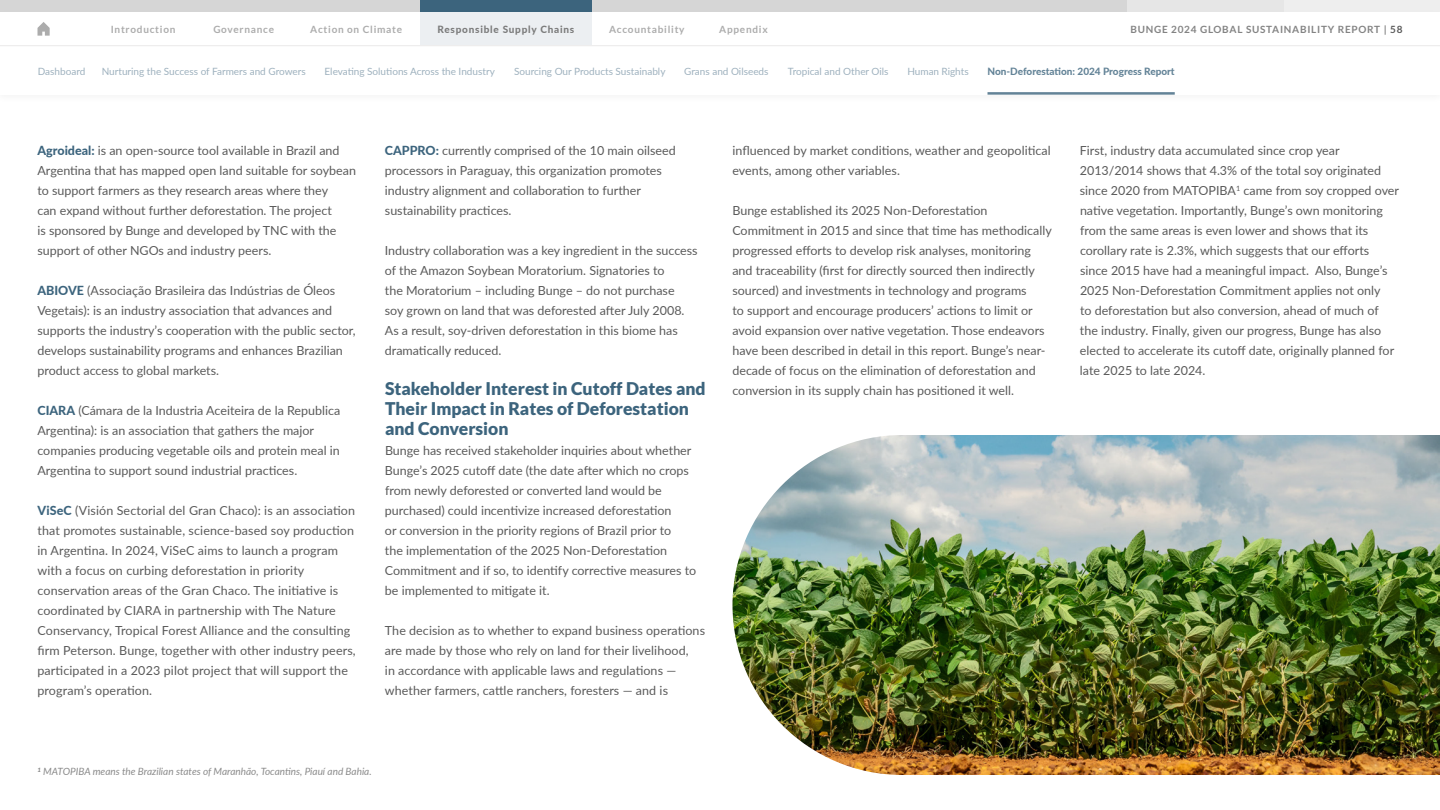
<style>
.page{position:relative;width:1440px;height:810px;background:#fff}
.page>*{position:absolute;margin:0;border:0;box-sizing:border-box;transform-origin:0 0}
.t1{font:900 17.5px/20px "Lato";color:#3c647d}
.t2{font:12.5px/20px "Lato";color:#5a5a5a}
.t3{font:10px "Lato";color:#9eb1be}
.t4{font:italic 10px "Lato";color:#8b8b8b}
.t5{font:700 10px "Lato";letter-spacing:.075em;color:#acacac}
.t6{font:700 10px "Lato";letter-spacing:.075em;color:#838383}
.t7{font:800 10px "Lato";color:#638397}
.t8{font:800 10px "Lato";letter-spacing:.075em;color:#7b7b7b}
.s1{color:#5a5a5a}
.s2{font-weight:800;color:#3c647d}
</style>
<div class="page">
<img style="left:732px;top:435px;width:708px;height:340px">
<div style="left:0;top:0;width:1180px;height:12px;background:#d6d6d6"></div>
<div style="left:1284px;top:0;width:156px;height:12px;background:#eee"></div>
<div style="left:1128px;top:0;width:156px;height:12px;background:#e6e6e6"></div>
<div style="left:420px;top:0;width:172px;height:12px;background:#3c647d"></div>
<div style="left:0;top:8px;width:1440px;height:96px;background:#000;opacity:.05"></div>
<div style="left:0;top:12px;width:1440px;height:83px;background:#fff"></div>
<hr style="left:0;top:45px;width:1440px;height:1px;background:#eeeded">
<svg style="left:38px;top:22px;width:12px;height:14px"></svg>
<div style="left:420px;top:12px;width:172px;height:33px;background:#eceff2"></div>
<hr style="left:988px;top:92px;width:187px;height:3px;background:#638397">
<p class="t5" style="left:111px;top:23px;width:66px">Introduction</p>
<p class="t5" style="left:213px;top:23px;width:62px">Governance</p>
<p class="t5" style="left:310px;top:23px;width:94px">Action on Climate</p>
<p class="t8" style="left:438px;top:22px;width:138px">Responsible Supply Chains</p>
<p class="t5" style="left:609px;top:23px;width:77px">Accountability</p>
<p class="t5" style="left:719px;top:23px;width:50px">Appendix</p>
<p class="t6" style="left:1130px;top:23px;width:273px">BUNGE 2024 GLOBAL SUSTAINABILITY REPORT | <span class="s1">58</span></p>
<p class="t3" style="left:38px;top:64px;width:49px">Dashboard</p>
<p class="t3" style="left:102px;top:64px;width:206px">Nurturing the Success of Farmers and Growers</p>
<p class="t3" style="left:325px;top:64px;width:172px">Elevating Solutions Across the Industry</p>
<p class="t3" style="left:514px;top:64px;width:153px">Sourcing Our Products Sustainably</p>
<p class="t3" style="left:684px;top:64px;width:86px">Grans and Oilseeds</p>
<p class="t3" style="left:788px;top:64px;width:102px">Tropical and Other Oils</p>
<p class="t3" style="left:907px;top:64px;width:63px">Human Rights</p>
<p class="t7" style="left:988px;top:64px;width:189px">Non-Deforestation: 2024 Progress Report</p>
<p class="t2" style="left:37px;top:140px;width:320px"><span class="s2">Agroideal:</span> is an open-source tool available in Brazil and Argentina that has mapped open land suitable for soybean to support farmers as they research areas where they<br>can expand without further deforestation. The project<br>is sponsored by Bunge and developed by TNC with the support of other NGOs and industry peers.</p>
<p class="t2" style="left:37px;top:280px;width:320px"><span class="s2">ABIOVE</span> (Associação Brasileira das Indústrias de Óleos Vegetais): is an industry association that advances and supports the industry’s cooperation with the public sector, develops sustainability programs and enhances Brazilian product access to global markets.</p>
<p class="t2" style="left:37px;top:400px;width:304px"><span class="s2">CIARA</span> (Cámara de la Industria Aceiteira de la Republica Argentina): is an association that gathers the major companies producing vegetable oils and protein meal in Argentina to support sound industrial practices.</p>
<p class="t2" style="left:37px;top:500px;width:320px"><span class="s2">ViSeC</span> (Visión Sectorial del Gran Chaco): is an association that promotes sustainable, science-based soy production in Argentina. In 2024, ViSeC aims to launch a program with a focus on curbing deforestation in priority conservation areas of the Gran Chaco. The initiative is coordinated by CIARA in partnership with The Nature Conservancy, Tropical Forest Alliance and the consulting firm Peterson. Bunge, together with other industry peers, participated in a 2023 pilot project that will support the program’s operation.</p>
<p class="t2" style="left:385px;top:140px;width:292px"><span class="s2">CAPPRO:</span> currently comprised of the 10 main oilseed processors in Paraguay, this organization promotes industry alignment and collaboration to further sustainability practices.</p>
<p class="t2" style="left:385px;top:240px;width:314px">Industry collaboration was a key ingredient in the success of the Amazon Soybean Moratorium. Signatories to<br>the Moratorium – including Bunge – do not purchase<br>soy grown on land that was deforested after July 2008.<br>As a result, soy-driven deforestation in this biome has dramatically reduced.</p>
<h1 class="t1" style="left:385px;top:378px;width:322px">Stakeholder Interest in Cutoff Dates and<br>Their Impact in Rates of Deforestation and Conversion</h1>
<p class="t2" style="left:385px;top:440px;width:313px">Bunge has received stakeholder inquiries about whether Bunge’s 2025 cutoff date (the date after which no crops from newly deforested or converted land would be purchased) could incentivize increased deforestation<br>or conversion in the priority regions of Brazil prior to<br>the implementation of the 2025 Non-Deforestation Commitment and if so, to identify corrective measures to be implemented to mitigate it.</p>
<p class="t2" style="left:385px;top:620px;width:322px">The decision as to whether to expand business operations are made by those who rely on land for their livelihood,<br>in accordance with applicable laws and regulations — whether farmers, cattle ranchers, foresters — and is</p>
<p class="t2" style="left:732px;top:140px;width:320px">influenced by market conditions, weather and geopolitical events, among other variables.</p>
<p class="t2" style="left:732px;top:200px;width:321px">Bunge established its 2025 Non-Deforestation Commitment in 2015 and since that time has methodically progressed efforts to develop risk analyses, monitoring and traceability (first for directly sourced then indirectly sourced) and investments in technology and programs<br>to support and encourage producers’ actions to limit or avoid expansion over native vegetation. Those endeavors have been described in detail in this report. Bunge’s near&shy;decade of focus on the elimination of deforestation and conversion in its supply chain has positioned it well.</p>
<p class="t4" style="left:38px;top:764px;width:336px"><sup>1</sup> MATOPIBA means the Brazilian states of Maranhão, Tocantins, Piauí and Bahia.</p>
<p class="t2" style="left:1080px;top:140px;width:321px">First, industry data accumulated since crop year 2013/2014 shows that 4.3% of the total soy originated since 2020 from MATOPIBA<sup>1</sup> came from soy cropped over native vegetation. Importantly, Bunge’s own monitoring from the same areas is even lower and shows that its corollary rate is 2.3%, which suggests that our efforts since 2015 have had a meaningful impact. Also, Bunge’s 2025 Non-Deforestation Commitment applies not only<br>to deforestation but also conversion, ahead of much of the industry. Finally, given our progress, Bunge has also elected to accelerate its cutoff date, originally planned for late 2025 to late 2024.</p>
</div>
